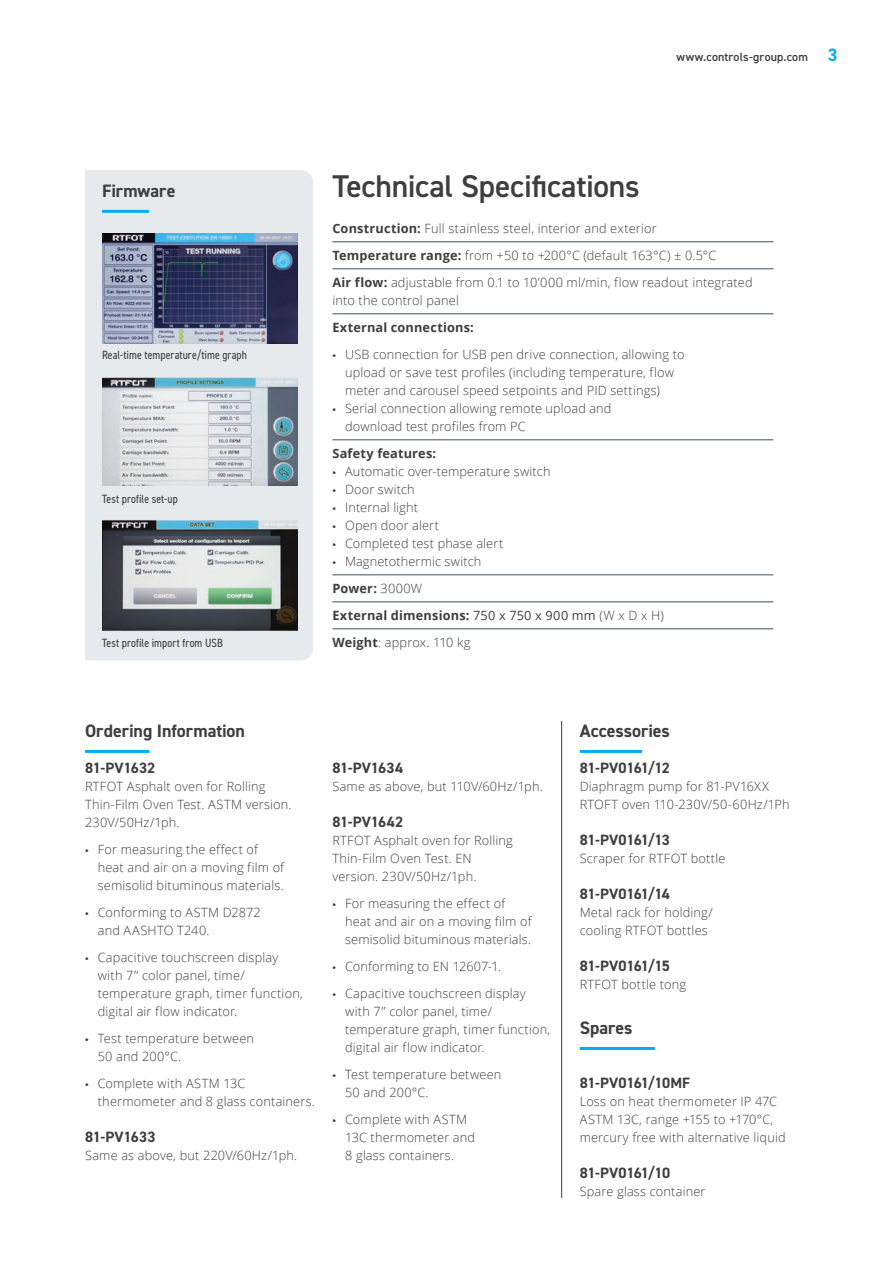
<style>
.page{position:relative;width:893px;height:1263px;background:#fff}
.page>*{position:absolute;margin:0;border:0;box-sizing:border-box;transform-origin:0 0}
.t1{font:600 31.5px "DIN2014";letter-spacing:-.01em;color:#3e3e3f}
.feature_sub_heads{font:700 18px "DIN2014";color:#3e3e3f}
.body-sub-head{font:700 15px "DIN2014";letter-spacing:-.025em;color:#3e3e3f}
.body-sub-head-2{font:700 15px "DIN2014";letter-spacing:-.005em;color:#3e3e3f}
.body_copy{font:700 15px "DIN2014";color:#3e3e3f}
.body-sub-head-3{font:700 15px "DIN2014";color:#3e3e3f}
.features_no_ruler{font:300 12.75px/18px "Open Sans";letter-spacing:.015em;color:#3e3e3f}
.body_copy-2{font:300 12.75px/18px "Open Sans";letter-spacing:.015em;color:#3e3e3f}
.features{font:300 12.75px/18px "Open Sans";letter-spacing:.015em;color:#3e3e3f}
.features-2{font:700 12.75px "Open Sans";letter-spacing:.01em;color:#3e3e3f}
.features_no_ruler-2{font:700 12.75px "Open Sans";letter-spacing:.01em;color:#3e3e3f}
.t2{font:condensed 12px "DIN2014";letter-spacing:.01em;color:#3e3e3f}
.t3{font:600 12px "DIN2014";letter-spacing:.015em;color:#3e3e3f}
.s1{font-weight:700;font-size:18px;color:#00aeef}
.s2{font-weight:700}
.s3{font-family:"Myriad Pro";font-weight:400}
.s4{font-weight:300}
.s5{font-weight:400}
</style>
<div class="page">
<div style="left:85px;top:170px;width:228px;height:490px;background:#e6eaed"></div>
<hr style="left:332px;top:242px;width:441px;height:1px;background:#3d4f59">
<hr style="left:332px;top:269px;width:441px;height:1px;background:#3d4f59">
<hr style="left:332px;top:314px;width:441px;height:1px;background:#3d4f59">
<hr style="left:332px;top:440px;width:441px;height:1px;background:#3d4f59">
<hr style="left:332px;top:575px;width:441px;height:1px;background:#3d4f59">
<hr style="left:332px;top:602px;width:441px;height:1px;background:#3d4f59">
<hr style="left:332px;top:629px;width:441px;height:1px;background:#3d4f59">
<hr style="left:102px;top:210px;width:47px;height:3px;background:#00aeef">
<hr style="left:85px;top:750px;width:65px;height:3px;background:#00aeef">
<img style="left:102px;top:378px;width:195px;height:107px">
<img style="left:102px;top:518px;width:195px;height:113px">
<img style="left:102px;top:234px;width:195px;height:109px">
<hr style="left:580px;top:750px;width:62px;height:3px;background:#00aeef">
<hr style="left:580px;top:1047px;width:75px;height:3px;background:#00aeef">
<hr style="left:561px;top:721px;width:1px;height:477px;background:#3e3e3f">
<p class="t3" style="left:677px;top:49px;width:163px">www.controls-group.com <span class="s1">3</span></p>
<p class="feature_sub_heads" style="left:102px;top:179px;width:75px">Firmware</p>
<p class="t2" style="left:102px;top:347px;width:146px">Real-time temperature/time graph</p>
<p class="t2" style="left:102px;top:491px;width:77px">Test profile set-up</p>
<p class="t2" style="left:102px;top:635px;width:122px">Test profile import from USB</p>
<h2 class="t1" style="left:332px;top:165px;width:309px">Technical Specifications</h2>
<p class="features" style="left:332px;top:219px;width:326px"><span class="s2">Construction:</span> Full stainless steel, interior and exterior</p>
<p class="features" style="left:332px;top:246px;width:385px"><span class="s2">Temperature range:</span> from +50 to +200°C (default 163°C) ± 0.5°C</p>
<p class="features" style="left:332px;top:273px;width:422px"><span class="s2">Air flow:</span> adjustable from 0.1 to 10’000 ml/min, flow readout integrated into the control panel</p>
<p class="features_no_ruler-2" style="left:332px;top:318px;width:143px">External connections:</p>
<p class="features_no_ruler" style="left:345px;top:345px;width:341px;text-indent:-13px"><span class="s3">•</span> USB connection for USB pen drive connection, allowing to upload or save test profiles (including temperature, flow meter and carousel speed setpoints and PID settings)</p>
<p class="features_no_ruler" style="left:345px;top:399px;width:268px;text-indent:-13px"><span class="s3">•</span> Serial connection allowing remote upload and download test profiles from PC</p>
<p class="features_no_ruler-2" style="left:332px;top:444px;width:105px">Safety features:</p>
<p class="features_no_ruler" style="left:332px;top:462px;width:220px"><span class="s3">•</span> Automatic over-temperature switch</p>
<p class="features_no_ruler" style="left:332px;top:480px;width:84px"><span class="s3">•</span> Door switch</p>
<p class="features_no_ruler" style="left:332px;top:498px;width:87px"><span class="s3">•</span> Internal light</p>
<p class="features_no_ruler" style="left:332px;top:516px;width:108px"><span class="s3">•</span> Open door alert</p>
<p class="features_no_ruler" style="left:332px;top:534px;width:172px"><span class="s3">•</span> Completed test phase alert</p>
<p class="features_no_ruler" style="left:332px;top:552px;width:151px"><span class="s3">•</span> Magnetothermic switch</p>
<p class="features-2" style="left:332px;top:579px;width:91px">Power: <span class="s4">3000W</span></p>
<p class="features-2" style="left:332px;top:606px;width:333px">External dimensions: <span class="s5">750 x 750 x 900 mm</span> <span class="s4">(W x D x H)</span></p>
<p class="features_no_ruler" style="left:332px;top:633px;width:140px"><span class="s2">Weight</span>: approx. 110 kg</p>
<p class="feature_sub_heads" style="left:85px;top:719px;width:162px">Ordering Information</p>
<p class="body-sub-head" style="left:85px;top:758px;width:72px">81-PV1632</p>
<p class="body_copy-2" style="left:85px;top:777px;width:208px">RTFOT Asphalt oven for Rolling<br>Thin-Film Oven Test. ASTM version.<br>230V/50Hz/1ph.</p>
<p class="features_no_ruler" style="left:98px;top:840px;width:188px;text-indent:-13px"><span class="s3">•</span> For measuring the effect of heat and air on a moving film of semisolid bituminous materials.</p>
<p class="features_no_ruler" style="left:98px;top:903px;width:165px;text-indent:-13px"><span class="s3">•</span> Conforming to ASTM D2872 and AASHTO T240.</p>
<p class="features_no_ruler" style="left:98px;top:948px;width:207px;text-indent:-13px"><span class="s3">•</span> Capacitive touchscreen display with 7’’ color panel, time/ temperature graph, timer function, digital air flow indicator.</p>
<p class="features_no_ruler" style="left:98px;top:1029px;width:158px;text-indent:-13px"><span class="s3">•</span> Test temperature between<br>50 and 200°C.</p>
<p class="features_no_ruler" style="left:98px;top:1074px;width:219px;text-indent:-13px"><span class="s3">•</span> Complete with ASTM 13C thermometer and 8 glass containers.</p>
<p class="body-sub-head-2" style="left:85px;top:1127px;width:72px">81-PV1633</p>
<p class="body_copy-2" style="left:85px;top:1146px;width:214px">Same as above, but 220V/60Hz/1ph.</p>
<p class="body_copy" style="left:332px;top:758px;width:72px">81-PV1634</p>
<p class="body_copy-2" style="left:332px;top:777px;width:212px">Same as above, but 110V/60Hz/1ph.</p>
<p class="body-sub-head-3" style="left:332px;top:812px;width:72px">81-PV1642</p>
<p class="body_copy-2" style="left:332px;top:831px;width:182px">RTFOT Asphalt oven for Rolling<br>Thin-Film Oven Test. EN version. 230V/50Hz/1ph.</p>
<p class="features_no_ruler" style="left:345px;top:894px;width:188px;text-indent:-13px"><span class="s3">•</span> For measuring the effect of heat and air on a moving film of semisolid bituminous materials.</p>
<p class="features_no_ruler" style="left:332px;top:957px;width:170px"><span class="s3">•</span> Conforming to EN 12607-1.</p>
<p class="features_no_ruler" style="left:345px;top:984px;width:207px;text-indent:-13px"><span class="s3">•</span> Capacitive touchscreen display with 7’’ color panel, time/ temperature graph, timer function, digital air flow indicator.</p>
<p class="features_no_ruler" style="left:345px;top:1065px;width:158px;text-indent:-13px"><span class="s3">•</span> Test temperature between<br>50 and 200°C.</p>
<p class="features_no_ruler" style="left:345px;top:1110px;width:132px;text-indent:-13px"><span class="s3">•</span> Complete with ASTM<br>13C thermometer and<br>8 glass containers.</p>
<p class="feature_sub_heads" style="left:580px;top:719px;width:92px">Accessories</p>
<p class="body-sub-head" style="left:580px;top:758px;width:92px">81-PV0161/12</p>
<p class="features_no_ruler" style="left:580px;top:777px;width:211px">Diaphragm pump for 81-PV16XX<br>RTOFT oven 110-230V/50-60Hz/1Ph</p>
<p class="body-sub-head" style="left:580px;top:830px;width:92px">81-PV0161/13</p>
<p class="features_no_ruler" style="left:580px;top:849px;width:147px">Scraper for RTFOT bottle</p>
<p class="body-sub-head" style="left:580px;top:884px;width:92px">81-PV0161/14</p>
<p class="features_no_ruler" style="left:580px;top:903px;width:135px">Metal rack for holding/ cooling RTFOT bottles</p>
<p class="body-sub-head" style="left:580px;top:956px;width:92px">81-PV0161/15</p>
<p class="features_no_ruler" style="left:580px;top:975px;width:108px">RTFOT bottle tong</p>
<p class="feature_sub_heads" style="left:580px;top:1016px;width:54px">Spares</p>
<p class="body-sub-head" style="left:580px;top:1073px;width:112px">81-PV0161/10MF</p>
<p class="features_no_ruler" style="left:580px;top:1092px;width:207px">Loss on heat thermometer IP 47C<br>ASTM 13C, range +155 to +170°C, mercury free with alternative liquid</p>
<p class="body-sub-head" style="left:580px;top:1163px;width:92px">81-PV0161/10</p>
<p class="features_no_ruler" style="left:580px;top:1182px;width:127px">Spare glass container</p>
</div>
